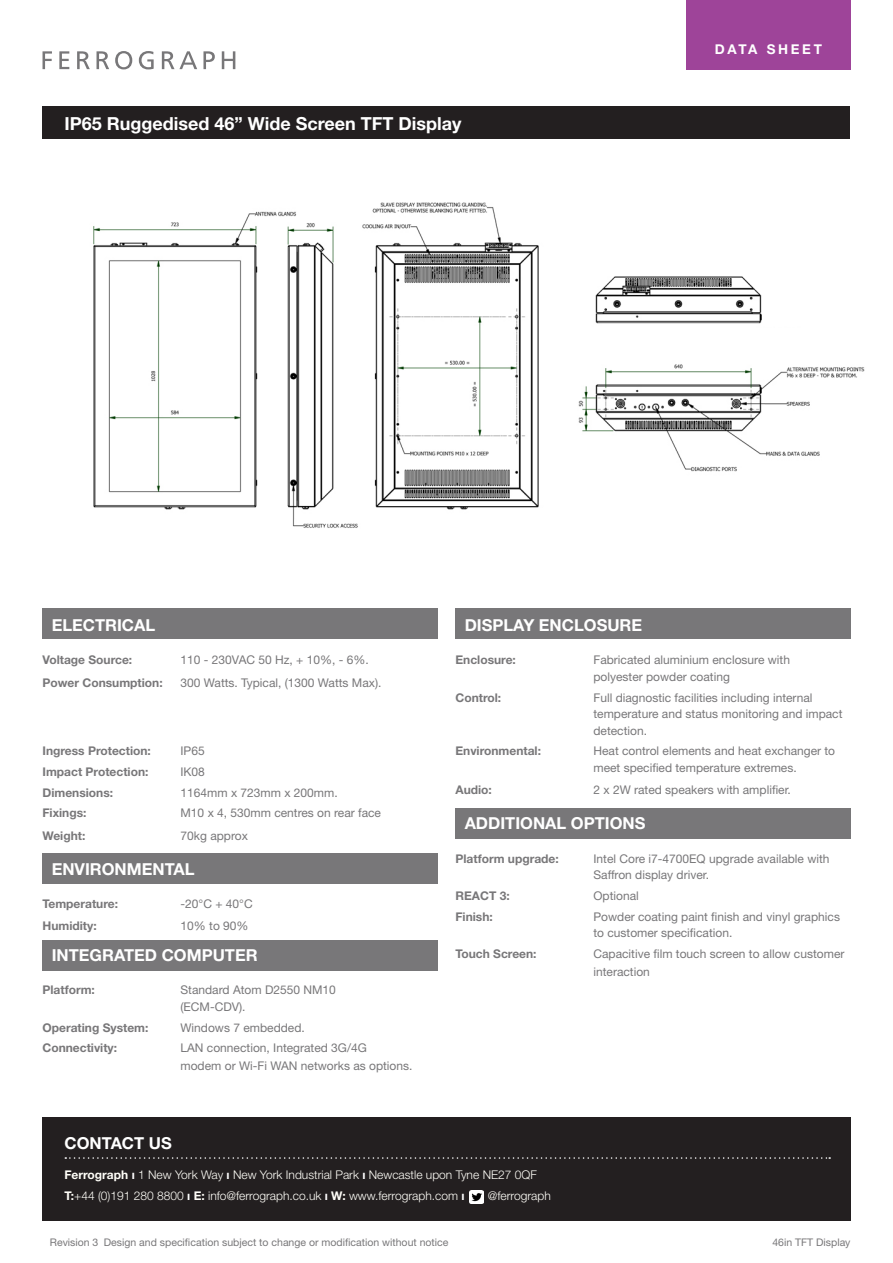
<style>
.page{position:relative;width:893px;height:1263px;background:#fff}
.page>*{position:absolute;margin:0;border:0;box-sizing:border-box;transform-origin:0 0}
.t1{font:700 18px "Helvetica Neue";color:#fff}
.t2{font:700 16.5px "Helvetica Neue";color:#fff}
.t3{font:700 13.5px "Helvetica Neue";letter-spacing:.2em;color:#fff}
.t4{font:12px/16.5px "Helvetica Neue";color:#787779}
.t5{font:700 12px "Helvetica Neue";color:#787779}
.t6{font:300 12px/21px "Helvetica Neue";color:#fffef8}
.t7{font:10.5px "Helvetica Neue";color:#787779}
.s1{font-weight:700}
.s2{font-weight:700;color:#fff}
</style>
<div class="page">
<div style="left:43px;top:853px;width:395px;height:31px;background:#787779"></div>
<div style="left:43px;top:608px;width:395px;height:31px;background:#787779"></div>
<div style="left:686px;top:0;width:164px;height:69px;background:#9e4499"></div>
<div style="left:43px;top:107px;width:807px;height:32px;background:#231f20"></div>
<div style="left:43px;top:1116px;width:807px;height:104px;background:#231f20"></div>
<svg style="left:43px;top:51px;width:192px;height:18px"></svg>
<img style="left:470px;top:1190px;width:14px;height:13px">
<svg style="left:65px;top:1157px;width:765px;height:2px"></svg>
<div style="left:43px;top:940px;width:395px;height:30px;background:#787779"></div>
<div style="left:455px;top:608px;width:395px;height:31px;background:#787779"></div>
<div style="left:455px;top:808px;width:395px;height:31px;background:#787779"></div>
<img style="left:93px;top:202px;width:446px;height:326px">
<img style="left:578px;top:364px;width:287px;height:108px">
<img style="left:595px;top:276px;width:167px;height:48px">
<p class="t1" style="left:65px;top:112px;width:398px">IP65 Ruggedised 46” Wide Screen TFT Display</p>
<p class="t3" style="left:715px;top:40px;width:109px">DATA SHEET</p>
<p class="t2" style="left:52px;top:615px;width:105px">ELECTRICAL</p>
<p class="t5" style="left:43px;top:653px;width:91px">Voltage Source:</p>
<p class="t4" style="left:181px;top:652px;width:190px">110 - 230VAC 50 Hz, + 10%, - 6%.</p>
<p class="t5" style="left:43px;top:675px;width:122px">Power Consumption:</p>
<p class="t4" style="left:181px;top:674px;width:202px">300 Watts. Typical, (1300 Watts Max).</p>
<p class="t5" style="left:43px;top:743px;width:110px">Ingress Protection:</p>
<p class="t4" style="left:181px;top:742px;width:26px">IP65</p>
<p class="t5" style="left:43px;top:764px;width:107px">Impact Protection:</p>
<p class="t4" style="left:181px;top:763px;width:26px">IK08</p>
<p class="t5" style="left:43px;top:785px;width:72px">Dimensions:</p>
<p class="t4" style="left:181px;top:784px;width:159px">1164mm x 723mm x 200mm.</p>
<p class="t5" style="left:43px;top:806px;width:45px">Fixings:</p>
<p class="t4" style="left:181px;top:805px;width:202px">M10 x 4, 530mm centres on rear face</p>
<p class="t5" style="left:43px;top:828px;width:44px">Weight:</p>
<p class="t4" style="left:181px;top:827px;width:69px">70kg approx</p>
<p class="t2" style="left:52px;top:858px;width:144px">ENVIRONMENTAL</p>
<p class="t5" style="left:43px;top:896px;width:77px">Temperature:</p>
<p class="t4" style="left:181px;top:895px;width:74px">-20°C + 40°C</p>
<p class="t5" style="left:43px;top:919px;width:56px">Humidity:</p>
<p class="t4" style="left:181px;top:918px;width:70px">10% to 90%</p>
<p class="t2" style="left:52px;top:945px;width:207px">INTEGRATED COMPUTER</p>
<p class="t5" style="left:43px;top:983px;width:54px">Platform:</p>
<p class="t4" style="left:181px;top:982px;width:157px">Standard Atom D2550 NM10 (ECM-CDV).</p>
<p class="t5" style="left:43px;top:1020px;width:107px">Operating System:</p>
<p class="t4" style="left:181px;top:1019px;width:126px">Windows 7 embedded.</p>
<p class="t5" style="left:43px;top:1041px;width:76px">Connectivity:</p>
<p class="t4" style="left:181px;top:1039px;width:233px;line-height:18px">LAN connection, Integrated 3G/4G<br>modem or Wi-Fi WAN networks as options.</p>
<p class="t2" style="left:65px;top:1133px;width:109px">CONTACT US</p>
<p class="t2" style="left:465px;top:615px;width:179px">DISPLAY ENCLOSURE</p>
<p class="t5" style="left:455px;top:653px;width:62px">Enclosure:</p>
<p class="t4" style="left:593px;top:652px;width:198px">Fabricated aluminium enclosure with polyester powder coating</p>
<p class="t5" style="left:455px;top:690px;width:47px">Control:</p>
<p class="t4" style="left:593px;top:689px;width:250px">Full diagnostic facilities including internal temperature and status monitoring and impact detection.</p>
<p class="t5" style="left:455px;top:744px;width:87px">Environmental:</p>
<p class="t4" style="left:593px;top:743px;width:243px">Heat control elements and heat exchanger to meet specified temperature extremes.</p>
<p class="t5" style="left:455px;top:782px;width:38px">Audio:</p>
<p class="t4" style="left:593px;top:781px;width:199px">2 x 2W rated speakers with amplifier.</p>
<p class="t2" style="left:465px;top:813px;width:182px">ADDITIONAL OPTIONS</p>
<p class="t5" style="left:455px;top:851px;width:105px">Platform upgrade:</p>
<p class="t4" style="left:593px;top:850px;width:238px">Intel Core i7-4700EQ upgrade available with<br>Saffron display driver.</p>
<p class="t5" style="left:455px;top:888px;width:56px">REACT 3:</p>
<p class="t4" style="left:593px;top:887px;width:47px">Optional</p>
<p class="t5" style="left:455px;top:909px;width:39px">Finish:</p>
<p class="t4" style="left:593px;top:908px;width:248px">Powder coating paint finish and vinyl graphics to customer specification.</p>
<p class="t5" style="left:455px;top:946px;width:83px">Touch Screen:</p>
<p class="t4" style="left:593px;top:944px;width:252px;line-height:18px">Capacitive film touch screen to allow customer interaction</p>
<p class="t6" style="left:65px;top:1164px;width:474px"><span class="s1">Ferrograph</span> <span class="s2">ı</span> 1 New York Way <span class="s2">ı</span> New York Industrial Park <span class="s2">ı</span> Newcastle upon Tyne NE27 0QF<br><span class="s1">T:</span>+44 (0)191 280 8800 <span class="s2">ı</span> <span class="s1">E:</span> info@ferrograph.co.uk <span class="s2">ı</span> <span class="s1">W:</span> www.ferrograph.com <span class="s2">ı</span></p>
<p class="t6" style="left:488px;top:1185px;width:64px">@ferrograph</p>
<p class="t7" style="left:50px;top:1236px;width:400px">Revision 3 Design and specification subject to change or modification without notice</p>
<p class="t7" style="left:772px;top:1236px;width:80px">46in TFT Display</p>
</div>
